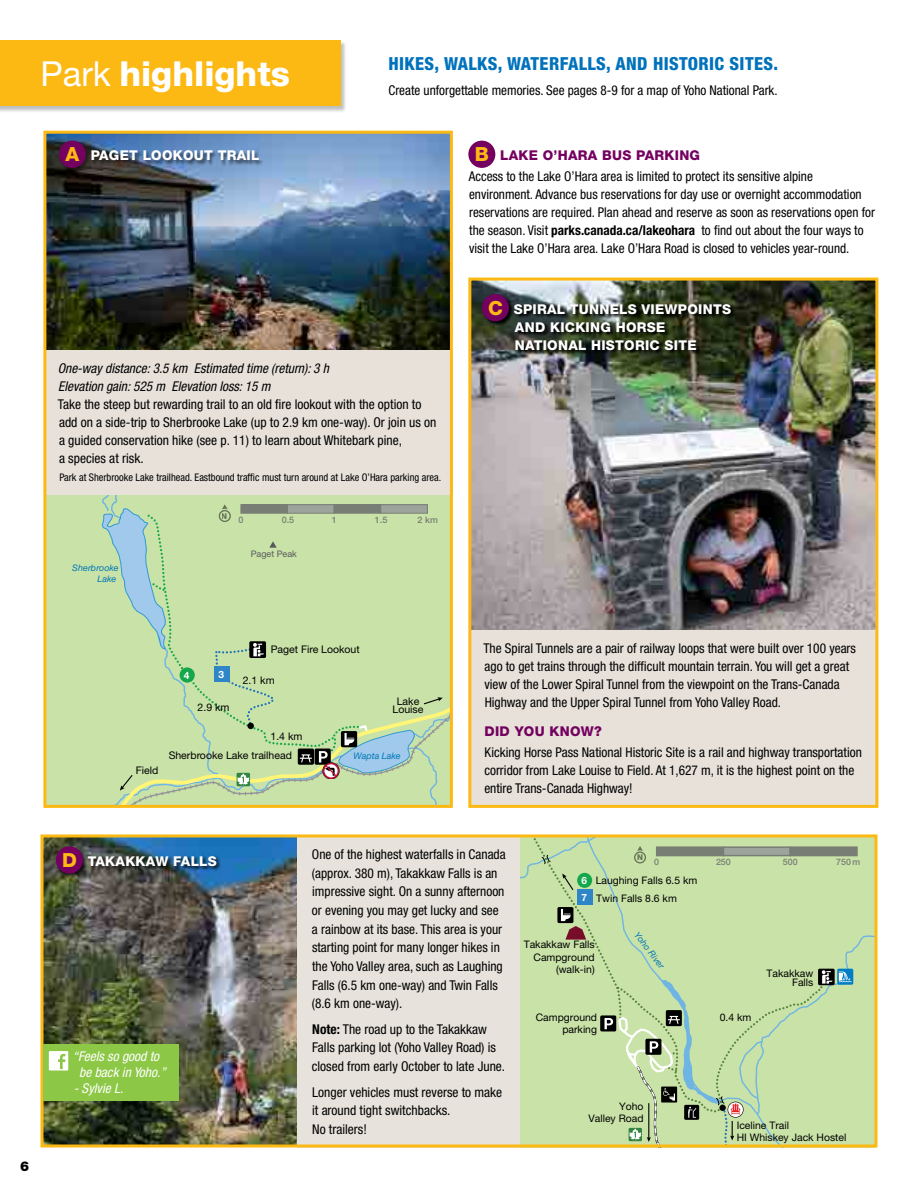
<style>
.page{position:relative;width:918px;height:1188px;background:#fff}
.page>*{position:absolute;margin:0;border:0;box-sizing:border-box;transform-origin:0 0}
.t1{font:800 34.5px "Helvetica Neue LT Std";color:#fff}
.t2{font:800 condensed 18px "Helvetica Neue LT Std";letter-spacing:.02em;color:#0072bc}
.t3{font:condensed 13.5px/18.8px "Helvetica Neue LT Std";color:#000}
.t4{font:800 13.5px/18px "Helvetica Neue LT Std";letter-spacing:.02em;color:#fff}
.t5{font:italic condensed 13.5px/18px "Helvetica Neue LT Std";color:#000}
.t6{font:italic condensed 13.5px/16.2px "Helvetica Neue LT Std";color:#fff;text-align:center}
.t7{font:800 13.5px "Helvetica Neue LT Std";letter-spacing:.02em;color:#74005f}
.t8{font:900 13.5px "Helvetica Neue LT Std";color:#000}
.t9{font:condensed 10.5px "Helvetica Neue LT Std";color:#000}
.t10{font:10.5px/9px "Helvetica Neue LT Std";color:#000;text-align:center}
.t11{font:10.35px/12.5px "Helvetica Neue LT Std";color:#000;text-align:right}
.t12{font:700 10.2px "Helvetica Neue LT Std";color:#fff}
.t13{font:700 10.05px "Helvetica Neue LT Std";color:#fff}
.t14{font:italic 9px/10.8px "Helvetica Neue LT Std";color:#0078b6;text-align:right}
.t15{font:500 9px "Helvetica Neue LT Std";color:#646567}
.t16{font:9px "Helvetica Neue LT Std";color:#595a5c}
.t17{font:500 8.85px "Helvetica Neue LT Std";color:#646567}
.t18{font:italic 8.85px "Helvetica Neue LT Std";color:#0078b6}
.t19{font:800 8.1px "Helvetica Neue LT Std";color:#646567}
.t20{font:800 7.95px "Helvetica Neue LT Std";color:#646567}
.s1{font-weight:400}
.s2{font-size:19.5px;color:#fdb913}
.s3{font-weight:800;font-stretch:normal;font-size:19.5px;color:#fdb913}
.s4{font-weight:800;font-stretch:normal;color:#74005f}
.s5{font-weight:700}
.s6{font-weight:700;font-size:10.05px;color:#fff}
</style>
<div class="page">
<img style="left:44px;top:838px;width:254px;height:306px">
<div style="left:468px;top:141px;width:27px;height:27px;background:#74005f;border-radius:50%"></div>
<img style="left:472px;top:282px;width:402px;height:348px">
<div style="left:470px;top:630px;width:406px;height:176px;background:#e7e1da"></div>
<img style="left:482px;top:294px;width:254px;height:60px">
<div style="left:482px;top:294px;width:27px;height:27px;background:#74005f;border-radius:50%"></div>
<div style="left:468px;top:278px;width:410px;height:530px;border:3px solid #fdb913"></div>
<img style="left:47px;top:135px;width:402px;height:215px">
<div style="left:45px;top:350px;width:408px;height:144px;background:#e7e1da"></div>
<div style="left:43px;top:131px;width:410px;height:677px;border:3px solid #fdb913"></div>
<div style="left:59px;top:141px;width:204px;height:31px;background:#000;opacity:.5"></div>
<div style="left:59px;top:141px;width:27px;height:27px;background:#74005f;border-radius:50%"></div>
<svg style="left:48px;top:494px;width:403px;height:310px;background:#c3dca8"></svg>
<div style="left:298px;top:836px;width:222px;height:312px;background:#e7e3dc"></div>
<div style="left:40px;top:834px;width:838px;height:314px;border:3px solid #fdb913"></div>
<div style="left:56px;top:846px;width:165px;height:32px;background:#000;opacity:.75"></div>
<div style="left:56px;top:846px;width:27px;height:28px;background:#74005f;border-radius:50%"></div>
<div style="left:43px;top:1044px;width:136px;height:57px;background:#8cc745"></div>
<svg style="left:49px;top:1051px;width:19px;height:20px"></svg>
<div style="left:0;top:42px;width:346px;height:70px;background:#000;opacity:.25"></div>
<div style="left:0;top:41px;width:340px;height:65px;background:#fdb913"></div>
<svg style="left:520px;top:836px;width:355px;height:312px;background:#c2daa2"></svg>
<h1 class="t1" style="left:41px;top:53px;width:251px"><span class="s1">Park</span> highlights</h1>
<h2 class="t2" style="left:388px;top:53px;width:391px">HIKES, WALKS, WATERFALLS, AND HISTORIC SITES.</h2>
<p class="t3" style="left:388px;top:81px;width:391px">Create unforgettable memories. See pages 8-9 for a map of Yoho National Park.</p>
<p class="t4" style="left:66px;top:147px;width:195px"><span class="s2">A</span> PAGET LOOKOUT TRAIL</p>
<p class="t5" style="left:58px;top:359px;width:273px">One-way distance: 3.5 km Estimated time (return): 3 h<br>Elevation gain: 525 m Elevation loss: 15 m</p>
<p class="t3" style="left:58px;top:395px;width:380px;line-height:18px">Take the steep but rewarding trail to an old fire lookout with the option to add on a side-trip to Sherbrooke Lake (up to 2.9 km one-way). Or join us on a guided conservation hike (see p. 11) to learn about Whitebark pine,<br>a species at risk.</p>
<p class="t9" style="left:59px;top:471px;width:383px">Park at Sherbrooke Lake trailhead. Eastbound traffic must turn around at Lake O’Hara parking area.</p>
<p class="t14" style="left:72px;top:562px;width:48px">Sherbrooke<br>Lake</p>
<p class="t19" style="left:222px;top:511px;width:7px">N</p>
<p class="t15" style="left:239px;top:515px;width:7px">0</p>
<p class="t15" style="left:282px;top:515px;width:14px">0.5</p>
<p class="t15" style="left:332px;top:515px;width:7px">1</p>
<p class="t15" style="left:375px;top:515px;width:14px">1.5</p>
<p class="t15" style="left:418px;top:515px;width:22px">2 km</p>
<p class="t16" style="left:251px;top:548px;width:48px">Paget Peak</p>
<p class="t3" style="left:469px;top:145px;width:346px;line-height:21px;text-indent:6px"><span class="s3">B</span> <span class="s4">LAKE O’HARA BUS PARKING<br></span>Access to the Lake O’Hara area is limited to protect its sensitive alpine</p>
<p class="t3" style="left:469px;top:186px;width:407px;line-height:18px">environment. Advance bus reservations for day use or overnight accommodation reservations are required. Plan ahead and reserve as soon as reservations open for the season. Visit <span class="s5">parks.canada.ca/lakeohara</span> to find out about the four ways to visit the Lake O’Hara area. Lake O’Hara Road is closed to vehicles year-round.</p>
<p class="t4" style="left:515px;top:300px;width:218px;text-indent:-27px"><span class="s2">C</span> SPIRAL TUNNELS VIEWPOINTS<br>AND KICKING HORSE<br>NATIONAL HISTORIC SITE</p>
<p class="t8" style="left:20px;top:1158px;width:11px">6</p>
<p class="t10" style="left:136px;top:766px;width:24px">Field</p>
<p class="t12" style="left:184px;top:669px;width:7px">4</p>
<p class="t13" style="left:219px;top:668px;width:7px">3</p>
<p class="t10" style="left:198px;top:702px;width:33px">2.9 km</p>
<p class="t10" style="left:271px;top:645px;width:91px">Paget Fire Lookout</p>
<p class="t10" style="left:243px;top:676px;width:33px">2.1 km</p>
<p class="t10" style="left:271px;top:731px;width:33px">1.4 km</p>
<p class="t10" style="left:393px;top:696px;width:32px">Lake<br>Louise</p>
<p class="t10" style="left:169px;top:751px;width:125px">Sherbrooke Lake trailhead</p>
<p class="t14" style="left:354px;top:750px;width:49px">Wapta Lake</p>
<p class="t3" style="left:483px;top:639px;width:374px;line-height:18px">The Spiral Tunnels are a pair of railway loops that were built over 100 years ago to get trains through the difficult mountain terrain. You will get a great view of the Lower Spiral Tunnel from the viewpoint on the Trans-Canada Highway and the Upper Spiral Tunnel from Yoho Valley Road.</p>
<p class="t7" style="left:485px;top:723px;width:119px">DID YOU KNOW?</p>
<p class="t3" style="left:484px;top:743px;width:379px;line-height:18px">Kicking Horse Pass National Historic Site is a rail and highway transportation corridor from Lake Louise to Field. At 1,627 m, it is the highest point on the entire Trans-Canada Highway!</p>
<p class="t4" style="left:62px;top:852px;width:156px"><span class="s2">D</span> TAKAKKAW FALLS</p>
<p class="t6" style="left:73px;top:1048px;width:95px">“Feels so good to be back in Yoho.”</p>
<p class="t6" style="left:74px;top:1080px;width:51px">- Sylvie L.</p>
<p class="t3" style="left:312px;top:845px;width:195px">One of the highest waterfalls in Canada (approx. 380 m), Takakkaw Falls is an impressive sight. On a sunny afternoon or evening you may get lucky and see a rainbow at its base. This area is your starting point for many longer hikes in the Yoho Valley area, such as Laughing Falls (6.5 km one-way) and Twin Falls (8.6 km one-way).</p>
<p class="t3" style="left:312px;top:1020px;width:195px"><span class="s5">Note:</span> The road up to the Takakkaw<br>Falls parking lot (Yoho Valley Road) is closed from early October to late June.</p>
<p class="t3" style="left:312px;top:1082px;width:192px">Longer vehicles must reverse to make it around tight switchbacks.<br>No trailers!</p>
<p class="t20" style="left:637px;top:853px;width:7px">N</p>
<p class="t17" style="left:654px;top:857px;width:6px">0</p>
<p class="t17" style="left:716px;top:857px;width:16px">250</p>
<p class="t17" style="left:783px;top:857px;width:16px">500</p>
<p class="t17" style="left:836px;top:857px;width:26px">750 m</p>
<p class="t11" style="left:596px;top:874px;width:103px">Laughing Falls 6.5 km</p>
<p class="t13" style="left:581px;top:874px;width:7px">6</p>
<p class="t11" style="left:582px;top:892px;width:97px"><span class="s6">7</span> Twin Falls 8.6 km</p>
<p class="t11" style="left:524px;top:938px;width:73px">Takakkaw Falls<br>Campground (walk-in)</p>
<p class="t11" style="left:536px;top:1011px;width:63px">Campground parking</p>
<p class="t18" style="left:640px;top:930px;width:45px;rotate:52deg">Yoho River</p>
<p class="t11" style="left:720px;top:1011px;width:33px">0.4 km</p>
<p class="t11" style="left:767px;top:969px;width:48px;line-height:8.9px">Takakkaw<br>Falls</p>
<p class="t11" style="left:588px;top:1099px;width:57px">Yoho<br>Valley Road</p>
<p class="t11" style="left:737px;top:1119px;width:111px;text-align:left">Iceline Trail<br>HI Whiskey Jack Hostel</p>
</div>
